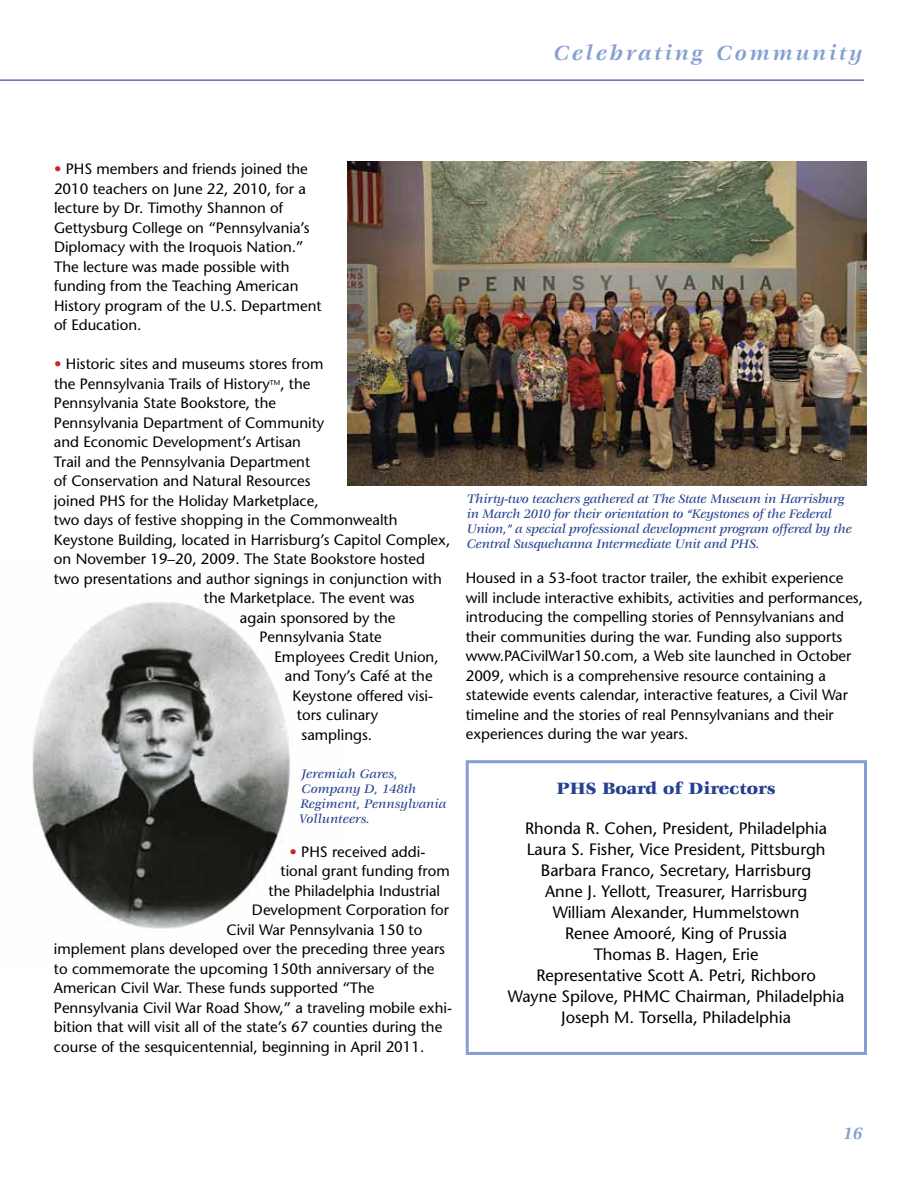
<style>
.page{position:relative;width:918px;height:1188px;background:#fff}
.page>*{position:absolute;margin:0;border:0;box-sizing:border-box;transform-origin:0 0}
.t1{font:italic 700 22.5px "Veljovic";letter-spacing:.13em;color:#859fd2}
.t2{font:900 18px "Veljovic";color:#25408f}
.t3{font:italic 700 18px "Veljovic";color:#859fd2}
.t4{font:16.5px/21px "Stone Sans";color:#000;text-align:center}
.t5{font:15px/19.5px "Stone Sans";color:#000}
.t6{font:italic 500 13.5px/15px "Veljovic";letter-spacing:-.02em;color:#25408f}
.t7{font:italic 500 13.5px/15px "Veljovic";color:#25408f}
.s1{font-family:"Stone Serif";color:#d2232a}
</style>
<div class="page">
<img style="left:32px;top:602px;width:258px;height:327px">
<hr style="left:0;top:80px;width:864px;height:1px;background:#25408f">
<img style="left:348px;top:162px;width:518px;height:324px">
<div style="left:466px;top:760px;width:401px;height:295px;border:3px solid #859fd2"></div>
<h1 class="t1" style="left:554px;top:41px;width:310px">Celebrating Community</h1>
<p class="t5" style="left:54px;top:159px;width:269px"><span class="s1">•</span> PHS members and friends joined the 2010 teachers on June 22, 2010, for a lecture by Dr. Timothy Shannon of Gettysburg College on “Pennsylvania’s Diplomacy with the Iroquois Nation.” The lecture was made possible with funding from the Teaching American History program of the U.S. Department of Education.</p>
<p class="t5" style="left:54px;top:354px;width:271px"><span class="s1">•</span> Historic sites and museums stores from</p>
<p class="t5" style="left:54px;top:374px;width:258px">the Pennsylvania Trails of History<sup>TM</sup>, the</p>
<p class="t5" style="left:54px;top:393px;width:224px">Pennsylvania State Bookstore, the</p>
<p class="t5" style="left:54px;top:413px;width:272px">Pennsylvania Department of Community</p>
<p class="t5" style="left:54px;top:432px;width:249px">and Economic Development’s Artisan</p>
<p class="t5" style="left:54px;top:452px;width:258px">Trail and the Pennsylvania Department</p>
<p class="t5" style="left:54px;top:471px;width:258px">of Conservation and Natural Resources</p>
<p class="t5" style="left:54px;top:491px;width:266px">joined PHS for the Holiday Marketplace,</p>
<p class="t5" style="left:54px;top:510px;width:345px">two days of festive shopping in the Commonwealth</p>
<p class="t5" style="left:54px;top:530px;width:398px">Keystone Building, located in Harrisburg’s Capitol Complex,</p>
<p class="t5" style="left:54px;top:549px;width:373px">on November 19–20, 2009. The State Bookstore hosted</p>
<p class="t5" style="left:54px;top:569px;width:389px">two presentations and author signings in conjunction with</p>
<p class="t5" style="left:204px;top:588px;width:212px">the Marketplace. The event was</p>
<p class="t5" style="left:240px;top:608px;width:157px">again sponsored by the</p>
<p class="t5" style="left:259px;top:627px;width:124px">Pennsylvania State</p>
<p class="t5" style="left:274px;top:647px;width:166px">Employees Credit Union,</p>
<p class="t5" style="left:285px;top:666px;width:149px">and Tony’s Café at the</p>
<p class="t5" style="left:292px;top:686px;width:142px">Keystone offered visi-</p>
<p class="t5" style="left:297px;top:705px;width:83px">tors culinary</p>
<p class="t5" style="left:301px;top:725px;width:72px">samplings.</p>
<p class="t7" style="left:299px;top:766px;width:149px">Jeremiah Gares,<br>Company D, 148th<br>Regiment, Pennsylvania<br>Vollunteers.</p>
<p class="t5" style="left:289px;top:842px;width:137px"><span class="s1">•</span> PHS received addi-</p>
<p class="t5" style="left:280px;top:861px;width:171px">tional grant funding from</p>
<p class="t5" style="left:268px;top:881px;width:173px">the Philadelphia Industrial</p>
<p class="t5" style="left:252px;top:900px;width:199px">Development Corporation for</p>
<p class="t5" style="left:226px;top:920px;width:197px">Civil War Pennsylvania 150 to</p>
<p class="t5" style="left:54px;top:939px;width:393px">implement plans developed over the preceding three years</p>
<p class="t5" style="left:54px;top:959px;width:382px">to commemorate the upcoming 150th anniversary of the</p>
<p class="t5" style="left:54px;top:978px;width:322px">American Civil War. These funds supported “The</p>
<p class="t5" style="left:54px;top:998px;width:400px">Pennsylvania Civil War Road Show,” a traveling mobile exhi-</p>
<p class="t5" style="left:54px;top:1017px;width:390px">bition that will visit all of the state’s 67 counties during the</p>
<p class="t5" style="left:54px;top:1037px;width:372px">course of the sesquicentennial, beginning in April 2011.</p>
<p class="t6" style="left:467px;top:492px;width:387px">Thirty-two teachers gathered at The State Museum in Harrisburg in March 2010 for their orientation to “Keystones of the Federal Union,” a special professional development program offered by the Central Susquehanna Intermediate Unit and PHS.</p>
<p class="t5" style="left:466px;top:568px;width:399px">Housed in a 53-foot tractor trailer, the exhibit experience will include interactive exhibits, activities and performances, introducing the compelling stories of Pennsylvanians and their communities during the war. Funding also supports www.PACivilWar150.com, a Web site launched in October 2009, which is a comprehensive resource containing a statewide events calendar, interactive features, a Civil War timeline and the stories of real Pennsylvanians and their experiences during the war years.</p>
<p class="t2" style="left:556px;top:778px;width:221px">PHS Board of Directors</p>
<p class="t4" style="left:508px;top:818px;width:338px">Rhonda R. Cohen, President, Philadelphia Laura S. Fisher, Vice President, Pittsburgh Barbara Franco, Secretary, Harrisburg<br>Anne J. Yellott, Treasurer, Harrisburg<br>William Alexander, Hummelstown<br>Renee Amooré, King of Prussia<br>Thomas B. Hagen, Erie<br>Representative Scott A. Petri, Richboro<br>Wayne Spilove, PHMC Chairman, Philadelphia Joseph M. Torsella, Philadelphia</p>
<p class="t3" style="left:843px;top:1123px;width:21px">16</p>
</div>
